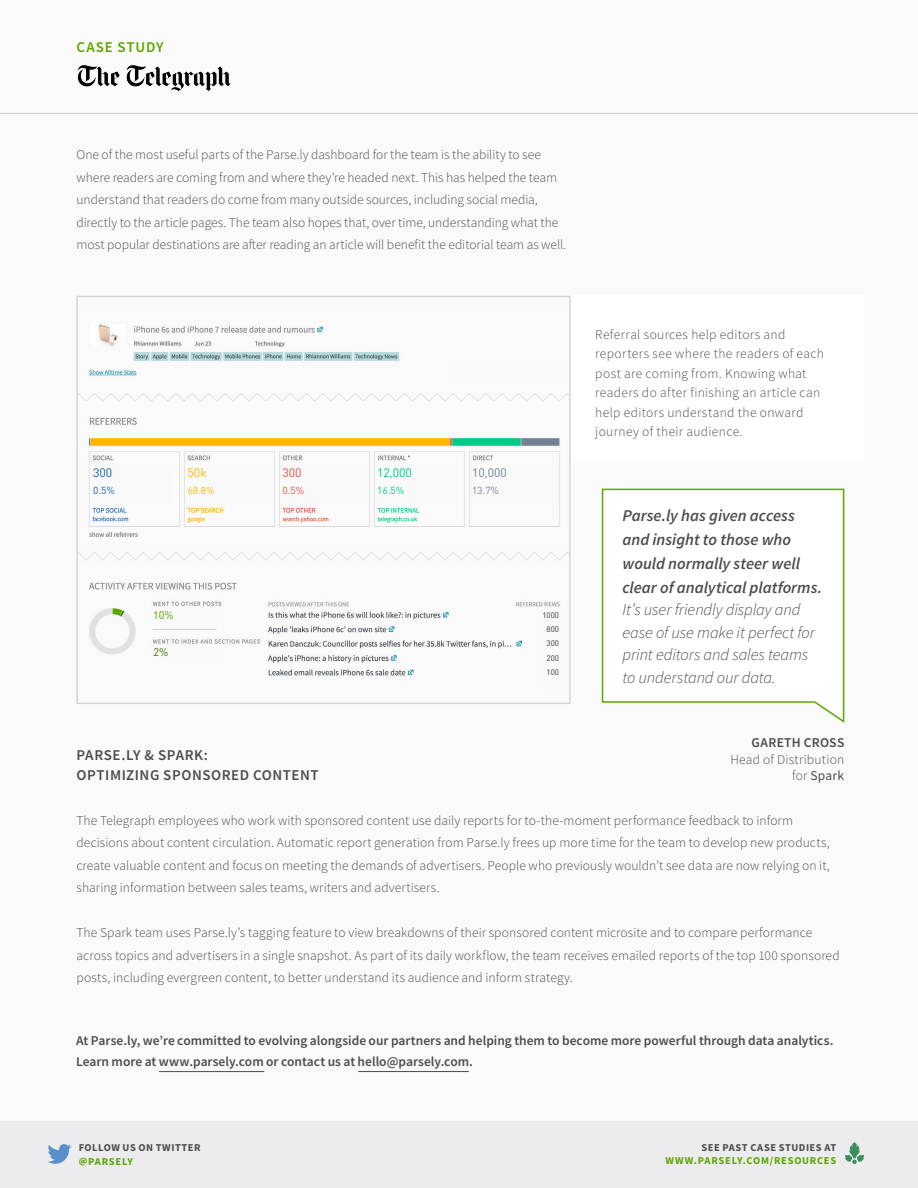
<style>
.page{position:relative;width:918px;height:1188px;background:#fafafa}
.page>*{position:absolute;margin:0;border:0;box-sizing:border-box;transform-origin:0 0}
.t1{font:italic 300 16.5px/22.5px "Source Sans Pro";letter-spacing:-.005em;color:#4b4c4d}
.t2{font:italic 600 16.5px/24px "Source Sans Pro";color:#4b4c4d}
.t3{font:600 15px "Source Sans Pro";letter-spacing:.035em;color:#4b4c4d}
.t4{font:600 15px "Source Sans Pro";letter-spacing:.06em;color:#5ca600}
.t5{font:300 13.5px/22.5px "Source Sans Pro";letter-spacing:.005em;color:#4b4c4d}
.t6{font:300 13.5px/19.5px "Source Sans Pro";letter-spacing:.025em;color:#4b4c4d}
.t7{font:600 13.5px/21px "Source Sans Pro";color:#4b4c4d}
.t8{font:600 13.5px "Source Sans Pro";letter-spacing:.025em;color:#4b4c4d}
.t9{font:13.5px "Source Sans Pro";letter-spacing:.015em;color:#4b4c4d}
.t10{font:12.3px "DIN Round Pro";color:#00c98c}
.t11{font:12.3px "DIN Round Pro";color:#738593}
.t12{font:12.3px "DIN Round Pro";color:#1664b1}
.t13{font:12.3px "DIN Round Pro";color:#ffb600}
.t14{font:12.3px "DIN Round Pro";color:#e45341}
.t15{font:10.95px "DIN Round Pro";color:#58a600}
.t16{font:10.95px "DIN Round Pro";color:#3c7400}
.t17{font:700 10.5px "Source Sans Pro";letter-spacing:.045em;color:#4c4c4c}
.t18{font:700 10.5px "Source Sans Pro";letter-spacing:.07em;color:#5ca600}
.t19{font:10.2px "DIN Round Pro";color:#ffb600}
.t20{font:10.2px "DIN Round Pro";color:#00c98c}
.t21{font:10.2px "DIN Round Pro";color:#738593}
.t22{font:10.2px "DIN Round Pro";color:#1664b1}
.t23{font:10.2px "DIN Round Pro";color:#e45341}
.t24{font:8.1px/14.4px "DIN Round Pro";color:#373c42;text-align:center}
.s1{font-weight:300}
</style>
<div class="page">
<div style="left:571px;top:296px;width:293px;height:167px;background:#fff"></div>
<hr style="left:159px;top:1071px;width:105px;height:1px;background:#4b4c4d">
<hr style="left:358px;top:1071px;width:111px;height:1px;background:#4b4c4d">
<div style="left:0;top:1121px;width:918px;height:67px;background:#ececee"></div>
<img style="left:89px;top:324px;width:471px;height:213px">
<img style="left:89px;top:582px;width:471px;height:94px">
<svg style="left:78px;top:393px;width:491px;height:9px"></svg>
<svg style="left:78px;top:552px;width:491px;height:9px"></svg>
<div style="left:149px;top:608px;width:74px;height:14px;background:#f9f9f9"></div>
<div style="left:149px;top:646px;width:74px;height:14px;background:#f9f9f9"></div>
<div style="left:542px;top:609px;width:24px;height:85px;background:#f9f9f9"></div>
<div style="left:91px;top:467px;width:81px;height:37px;background:#f9f9f9"></div>
<div style="left:188px;top:467px;width:80px;height:37px;background:#f9f9f9"></div>
<div style="left:283px;top:467px;width:80px;height:37px;background:#f9f9f9"></div>
<div style="left:377px;top:467px;width:81px;height:37px;background:#f9f9f9"></div>
<div style="left:472px;top:467px;width:81px;height:37px;background:#f9f9f9"></div>
<div style="left:450px;top:360px;width:116px;height:21px;background:#f9f9f9"></div>
<hr style="left:0;top:113px;width:918px;height:1px;background:#cdced0">
<img style="left:77px;top:65px;width:154px;height:26px">
<svg style="left:601px;top:488px;width:244px;height:235px"></svg>
<svg style="left:845px;top:1142px;width:19px;height:22px"></svg>
<svg style="left:47px;top:1144px;width:25px;height:20px"></svg>
<p class="t4" style="left:76px;top:38px;width:89px">CASE STUDY</p>
<p class="t5" style="left:76px;top:143px;width:466px">One of the most useful parts of the Parse.ly dashboard for the team is the ability to see</p>
<p class="t5" style="left:76px;top:166px;width:482px">where readers are coming from and where they’re headed next. This has helped the team</p>
<p class="t5" style="left:76px;top:188px;width:463px">understand that readers do come from many outside sources, including social media,</p>
<p class="t5" style="left:76px;top:211px;width:491px">directly to the article pages. The team also hopes that, over time, understanding what the most popular destinations are after reading an article will benefit the editorial team as well.</p>
<p class="t12" style="left:93px;top:465px;width:21px">300</p>
<p class="t22" style="left:93px;top:484px;width:23px">0.5%</p>
<p class="t13" style="left:188px;top:465px;width:21px">50k</p>
<p class="t19" style="left:188px;top:484px;width:29px">68.8%</p>
<p class="t15" style="left:153px;top:608px;width:22px">10%</p>
<p class="t16" style="left:153px;top:645px;width:16px">2%</p>
<p class="t14" style="left:282px;top:465px;width:21px">300</p>
<p class="t23" style="left:282px;top:484px;width:23px">0.5%</p>
<p class="t10" style="left:377px;top:465px;width:36px">12,000</p>
<p class="t20" style="left:377px;top:484px;width:29px">16.5%</p>
<p class="t11" style="left:472px;top:465px;width:36px">10,000</p>
<p class="t21" style="left:472px;top:484px;width:29px">13.7%</p>
<p class="t24" style="left:542px;top:607px;width:18px">1000<br>800<br>300<br>200<br>100</p>
<p class="t6" style="left:595px;top:325px;width:230px">Referral sources help editors and reporters see where the readers of each post are coming from. Knowing what readers do after finishing an article can help editors understand the onward journey of their audience.</p>
<p class="t2" style="left:622px;top:503px;width:201px">Parse.ly has given access and insight to those who would normally steer well clear of analytical platforms.</p>
<p class="t1" style="left:622px;top:598px;width:194px">It’s user friendly display and ease of use make it perfect for print editors and sales teams to understand our data.</p>
<p class="t8" style="left:752px;top:734px;width:94px">GARETH CROSS</p>
<p class="t5" style="left:730px;top:748px;width:115px">Head of Distribution</p>
<p class="t9" style="left:792px;top:767px;width:54px"><span class="s1">for</span> Spark</p>
<p class="t3" style="left:76px;top:745px;width:133px">PARSE.LY &amp; SPARK:</p>
<p class="t3" style="left:76px;top:765px;width:244px">OPTIMIZING SPONSORED CONTENT</p>
<p class="t5" style="left:76px;top:809px;width:755px">The Telegraph employees who work with sponsored content use daily reports for to-the-moment performance feedback to inform decisions about content circulation. Automatic report generation from Parse.ly frees up more time for the team to develop new products, create valuable content and focus on meeting the demands of advertisers. People who previously wouldn’t see data are now relying on it, sharing information between sales teams, writers and advertisers.</p>
<p class="t5" style="left:76px;top:922px;width:765px">The Spark team uses Parse.ly’s tagging feature to view breakdowns of their sponsored content microsite and to compare performance across topics and advertisers in a single snapshot. As part of its daily workflow, the team receives emailed reports of the top 100 sponsored posts, including evergreen content, to better understand its audience and inform strategy.</p>
<p class="t7" style="left:76px;top:1030px;width:759px">At Parse.ly, we’re committed to evolving alongside our partners and helping them to become more powerful through data analytics.<br>Learn more at www.parsely.com or contact us at hello@parsely.com.</p>
<p class="t17" style="left:79px;top:1141px;width:123px">FOLLOW US ON TWITTER</p>
<p class="t18" style="left:79px;top:1154px;width:56px">@PARSELY</p>
<p class="t17" style="left:701px;top:1140px;width:136px">SEE PAST CASE STUDIES AT</p>
<p class="t18" style="left:666px;top:1154px;width:172px">WWW.PARSELY.COM/RESOURCES</p>
</div>
